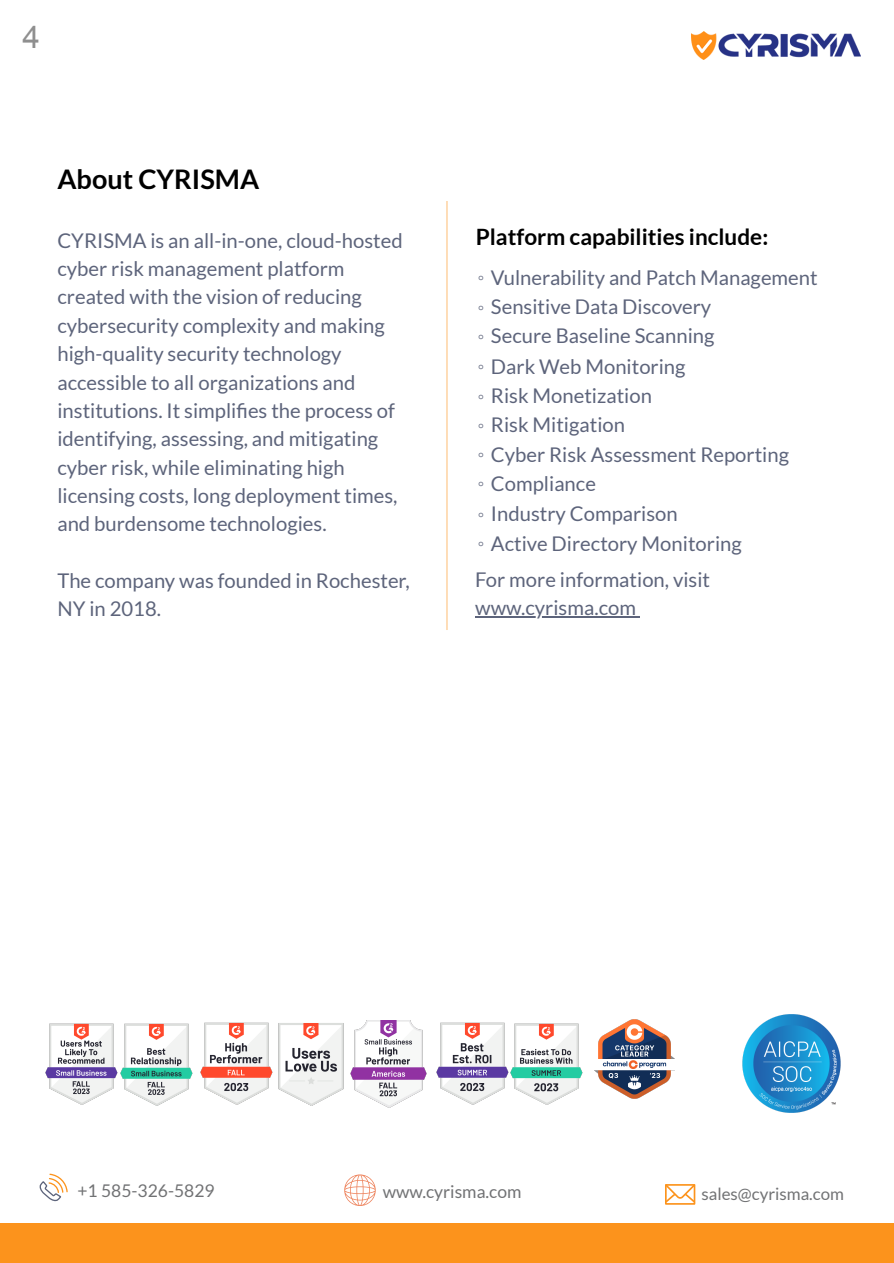
<style>
.page{position:relative;width:894px;height:1263px;background:#fff}
.page>*{position:absolute;margin:0;border:0;box-sizing:border-box;transform-origin:0 0}
.t1{font:31.5px "Arial";color:#8f8f8f}
.t2{font:700 27px "Lato";color:#000}
.t3{font:700 22.5px "Lato";color:#000}
.t4{font:20.25px/28.3px "Lato";color:#5d647b}
.t5{font:17.55px "Lato";color:#717274}
.t6{font:16.95px "Lato";color:#717274}
.s1{font-family:"Arial";font-size:18.3px}
</style>
<div class="page">
<div style="left:0;top:1223px;width:894px;height:40px;background:#fc931c"></div>
<hr style="left:446px;top:202px;width:1px;height:427px;background:#fc931c">
<img style="left:691px;top:32px;width:169px;height:28px">
<hr style="left:475px;top:616px;width:165px;height:1px;background:#5d647b">
<img style="left:742px;top:1014px;width:99px;height:99px">
<svg style="left:344px;top:1174px;width:32px;height:32px"></svg>
<svg style="left:39px;top:1173px;width:29px;height:29px"></svg>
<div style="left:665px;top:1184px;width:30px;height:21px;border:2px solid #fc931c"></div>
<svg style="left:665px;top:1184px;width:31px;height:18px"></svg>
<img style="left:45px;top:1023px;width:72px;height:82px">
<img style="left:120px;top:1023px;width:72px;height:83px">
<img style="left:278px;top:1023px;width:66px;height:83px">
<img style="left:511px;top:1023px;width:72px;height:82px">
<img style="left:436px;top:1022px;width:72px;height:83px">
<img style="left:350px;top:1021px;width:77px;height:86px">
<img style="left:200px;top:1022px;width:72px;height:83px">
<img style="left:594px;top:1019px;width:80px;height:80px">
<h1 class="t1" style="left:23px;top:20px;width:19px">4</h1>
<h2 class="t2" style="left:57px;top:163px;width:203px">About CYRISMA</h2>
<p class="t3" style="left:476px;top:223px;width:294px">Platform capabilities include:</p>
<p class="t4" style="left:478px;top:262px;width:341px;line-height:29.5px"><span class="s1">◦</span> Vulnerability and Patch Management <span class="s1">◦</span> Sensitive Data Discovery<br><span class="s1">◦</span> Secure Baseline Scanning<br><span class="s1">◦</span> Dark Web Monitoring<br><span class="s1">◦</span> Risk Monetization<br><span class="s1">◦</span> Risk Mitigation<br><span class="s1">◦</span> Cyber Risk Assessment Reporting<br><span class="s1">◦</span> Compliance<br><span class="s1">◦</span> Industry Comparison<br><span class="s1">◦</span> Active Directory Monitoring</p>
<p class="t4" style="left:57px;top:226px;width:347px">CYRISMA is an all-in-one, cloud-hosted cyber risk management platform created with the vision of reducing cybersecurity complexity and making high-quality security technology accessible to all organizations and institutions. It simplifies the process of identifying, assessing, and mitigating cyber risk, while eliminating high licensing costs, long deployment times, and burdensome technologies.</p>
<p class="t4" style="left:57px;top:566px;width:354px">The company was founded in Rochester,<br>NY in 2018.</p>
<p class="t4" style="left:475px;top:565px;width:236px">For more information, visit www.cyrisma.com</p>
<p class="t5" style="left:77px;top:1179px;width:139px">+1 585-326-5829</p>
<p class="t5" style="left:383px;top:1180px;width:140px">www.cyrisma.com</p>
<p class="t6" style="left:701px;top:1184px;width:144px">sales@cyrisma.com</p>
</div>
